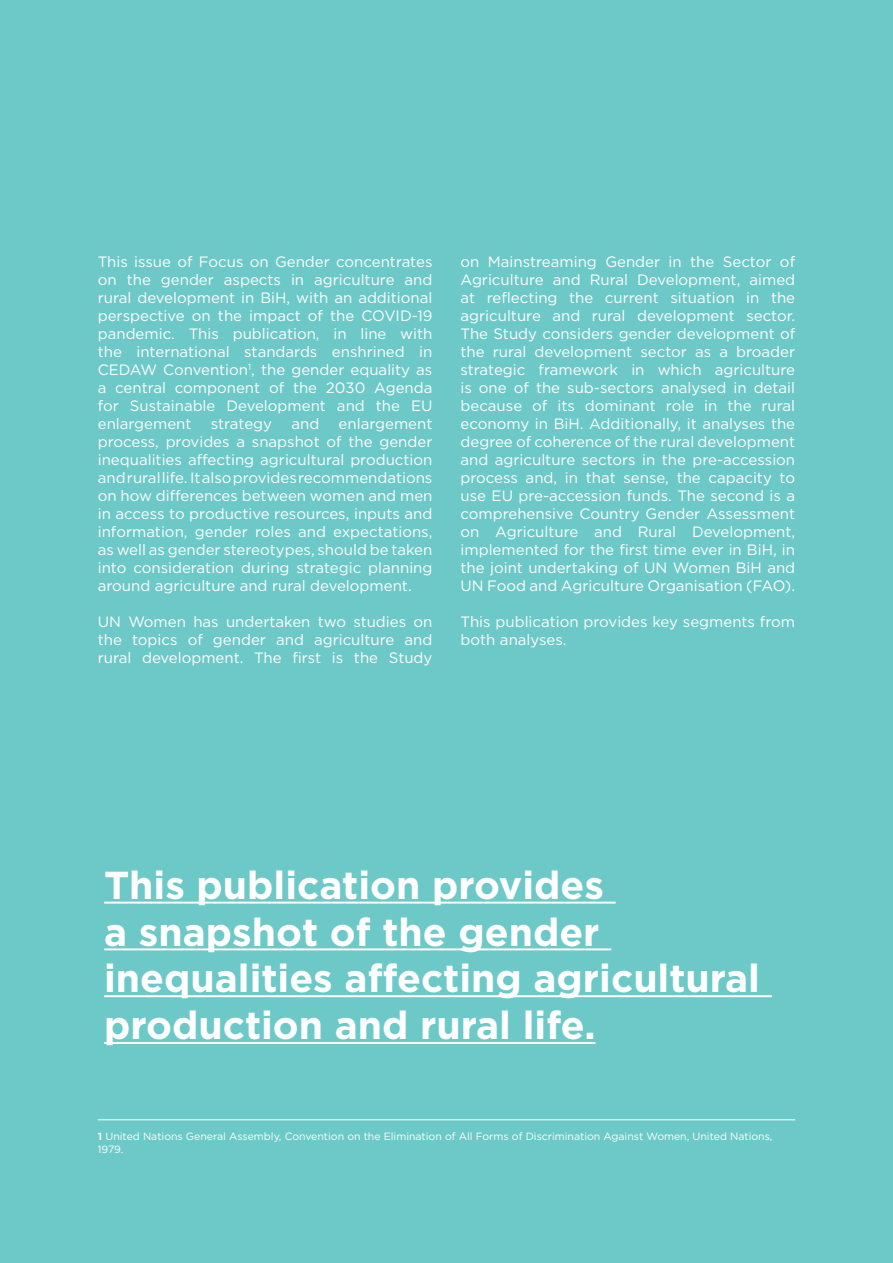
<style>
.page{position:relative;width:893px;height:1263px;background:#6dc9c7}
.page>*{position:absolute;margin:0;border:0;box-sizing:border-box;transform-origin:0 0}
.t1{font:700 39px/46.8px "Gotham";color:#fff}
.t2{font:15px/18px "Gotham";color:#fff;text-align:justify}
.t3{font:10.5px/12.6px "Gotham";color:#fff}
.s1{font-weight:700}
</style>
<div class="page">
<hr style="left:104px;top:902px;width:512px;height:1px;background:#fff">
<hr style="left:104px;top:948px;width:507px;height:2px;background:#fff">
<hr style="left:104px;top:995px;width:668px;height:2px;background:#fff">
<hr style="left:104px;top:1042px;width:491px;height:2px;background:#fff">
<hr style="left:98px;top:1119px;width:697px;height:1px;background:#fff">
<p class="t2" style="left:98px;top:252px;width:336px">This issue of Focus on Gender concentrates on the gender aspects in agriculture and rural development in BiH, with an additional perspective on the impact of the COVID-19 pandemic. This publication, in line with the international standards enshrined in CEDAW Convention<sup>1</sup>, the gender equality as a central component of the 2030 Agenda for Sustainable Development and the EU enlargement</p>
<p class="t2" style="left:98px;top:414px;width:336px;text-indent:241px">enlargement process, provides a snapshot of the gender inequalities affecting agricultural production and rural life. It also provides recommendations on how differences between women and men in access to productive resources, inputs and information, gender roles and expectations, as well as gender stereotypes, should be taken into consideration during strategic planning around agriculture and rural development.</p>
<p class="t2" style="left:98px;top:612px;width:336px">UN Women has undertaken two studies on the topics of gender and agriculture and rural development. The first is the Study</p>
<p class="t2" style="left:211px;top:414px;width:63px">strategy</p>
<p class="t2" style="left:291px;top:414px;width:29px">and</p>
<p class="t2" style="left:460px;top:252px;width:336px">on Mainstreaming Gender in the Sector of Agriculture and Rural Development, aimed at reflecting the current situation in the agriculture and rural development sector.<br>The Study considers gender development of the rural development sector as a broader strategic framework in which agriculture is one of the sub-sectors analysed in detail because of its dominant role in the rural economy in BiH. Additionally, it analyses the degree of coherence of the rural development and agriculture sectors in the pre-accession process and, in that sense, the capacity to use EU pre-accession funds. The second is a comprehensive Country Gender Assessment on Agriculture and Rural Development, implemented for the first time ever in BiH, in the joint undertaking of UN Women BiH and UN Food and Agriculture Organisation (FAO).</p>
<p class="t2" style="left:460px;top:612px;width:336px">This publication provides key segments from both analyses.</p>
<h1 class="t1" style="left:104px;top:861px;width:657px">This publication provides<br>a snapshot of the gender inequalities affecting agricultural production and rural life.</h1>
<p class="t3" style="left:98px;top:1130px;width:676px"><span class="s1">1</span> United Nations General Assembly, Convention on the Elimination of All Forms of Discrimination Against Women, United Nations,<br>1979.</p>
</div>
